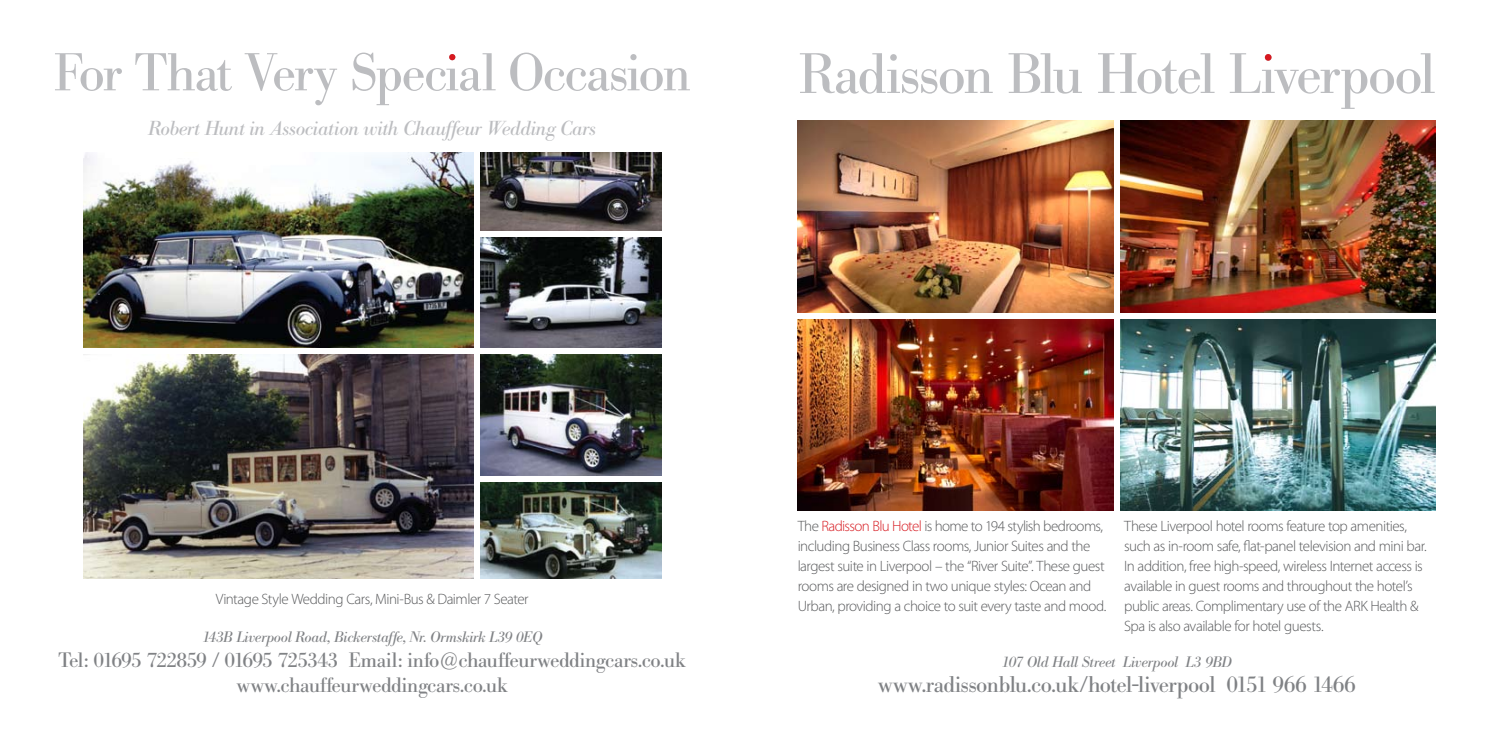
<style>
.page{position:relative;width:1489px;height:745px;background:#fff}
.page>*{position:absolute;margin:0;border:0;box-sizing:border-box;transform-origin:0 0}
.t1{font:56.25px "Bodoni BE";letter-spacing:-.04em;color:#bcbdc0}
.t2{font:52.5px "Bodoni BE";letter-spacing:-.03em;color:#bcbdc0}
.t3{font:22.5px "Bodoni BE";letter-spacing:-.02em;color:#808285}
.t4{font:20.62px/25px "Bodoni BE";letter-spacing:-.02em;color:#808285;text-align:center}
.t5{font:italic 20px "Bodoni BE";letter-spacing:-.015em;color:#bcbdc0}
.t6{font:300 15px/20px "Myriad Pro";letter-spacing:-.035em;color:#58595b}
.t7{font:italic 15px "Bodoni BE";letter-spacing:-.02em;color:#808285}
.s1{color:#d71920}
</style>
<div class="page">
<img style="left:83px;top:152px;width:390px;height:195px">
<img style="left:83px;top:354px;width:390px;height:224px">
<img style="left:480px;top:152px;width:181px;height:78px">
<img style="left:480px;top:237px;width:181px;height:110px">
<img style="left:480px;top:354px;width:181px;height:121px">
<img style="left:480px;top:482px;width:181px;height:96px">
<svg style="left:449px;top:54px;width:6px;height:6px"></svg>
<img style="left:797px;top:319px;width:316px;height:191px">
<img style="left:1120px;top:120px;width:315px;height:192px">
<img style="left:1120px;top:319px;width:315px;height:191px">
<img style="left:797px;top:120px;width:316px;height:192px">
<div style="left:1264px;top:54px;width:7px;height:7px;background:#d71920;border-radius:50%"></div>
<h2 class="t2" style="left:53px;top:42px;width:639px">For That Very Special Occasion</h2>
<h3 class="t5" style="left:148px;top:117px;width:449px">Robert Hunt in Association with Chauffeur Wedding Cars</h3>
<h1 class="t1" style="left:798px;top:42px;width:638px">Radisson Blu Hotel Liverpool</h1>
<p class="t6" style="left:216px;top:588px;width:314px">Vintage Style Wedding Cars, Mini-Bus &amp; Daimler 7 Seater</p>
<p class="t7" style="left:202px;top:627px;width:342px">143B Liverpool Road, Bickerstaffe, Nr. Ormskirk L39 0EQ</p>
<h3 class="t4" style="left:58px;top:647px;width:629px">Tel: 01695 722859 / 01695 725343 Email: info@chauffeurweddingcars.co.uk www.chauffeurweddingcars.co.uk</h3>
<p class="t6" style="left:797px;top:515px;width:310px">The <span class="s1">Radisson Blu Hotel</span> is home to 194 stylish bedrooms, including Business Class rooms, Junior Suites and the largest suite in Liverpool – the “River Suite”. These guest rooms are designed in two unique styles: Ocean and Urban, providing a choice to suit every taste and mood.</p>
<p class="t6" style="left:1124px;top:515px;width:304px">These Liverpool hotel rooms feature top amenities, such as in-room safe, flat-panel television and mini bar.<br>In addition, free high-speed, wireless Internet access is available in guest rooms and throughout the hotel’s public areas. Complimentary use of the ARK Health &amp; Spa is also available for hotel guests.</p>
<p class="t7" style="left:1001px;top:652px;width:232px">107 Old Hall Street Liverpool L3 9BD</p>
<h3 class="t3" style="left:877px;top:670px;width:479px">www.radissonblu.co.uk/hotel-liverpool 0151 966 1466</h3>
</div>
